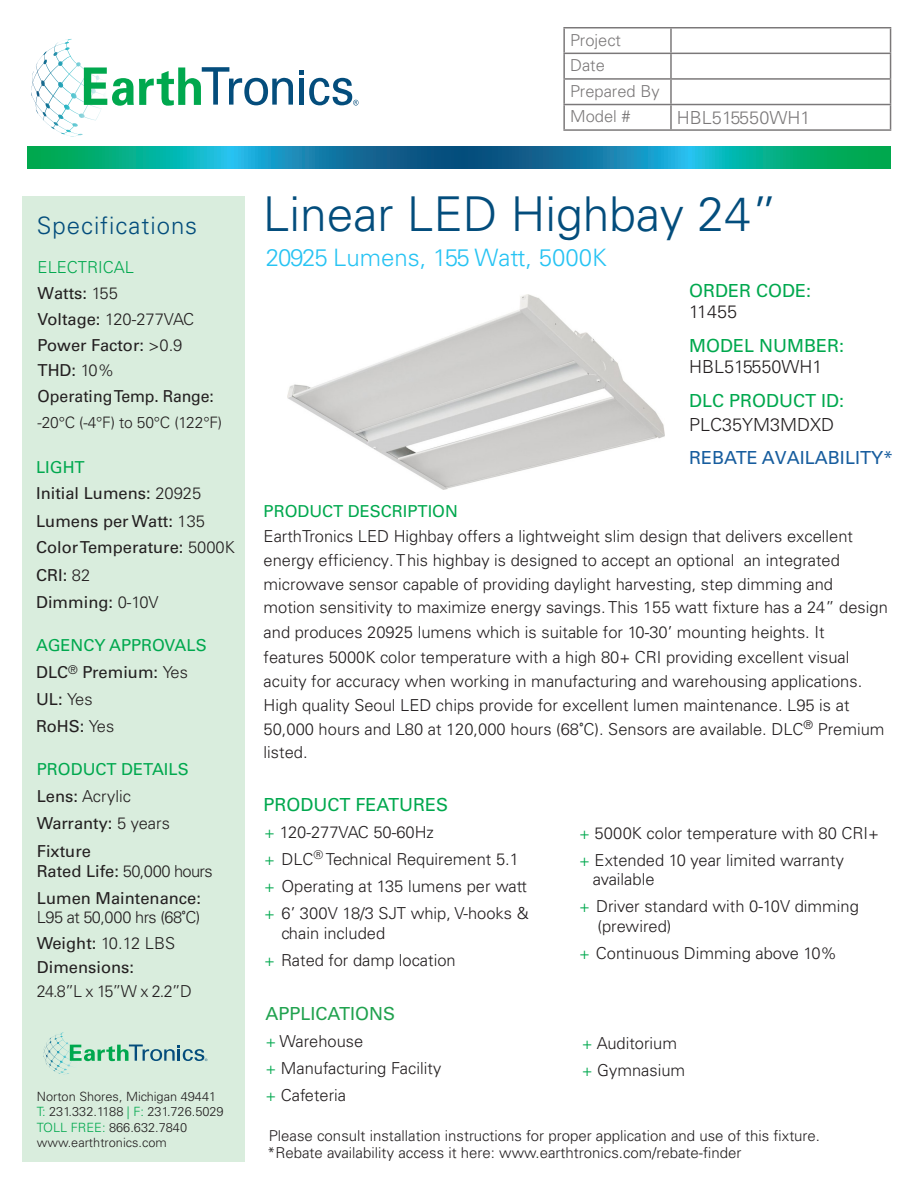
<style>
.page{position:relative;width:918px;height:1188px;background:#fff}
.page>*{position:absolute;margin:0;border:0;box-sizing:border-box;transform-origin:0 0}
.t1{font:300 48px "Univers LT Std";color:#034d7c}
.t2{font:300 24px "Univers LT Std";color:#27c3f3}
.t3{font:300 24px "Univers LT Std";letter-spacing:.04em;color:#034d7c}
.t4{font:18px/21px "Univers LT Std";color:#00a84e}
.t5{font:18px "Univers LT Std";color:#175d9e}
.t6{font:18px "Univers LT Std";color:#21a24f}
.t7{font:300 18px "Univers LT Std";color:#231f20}
.t8{font:300 16.5px/23.9px "Univers LT Std";color:#231f20}
.t9{font:16.5px/27px "Univers LT Std";color:#231f20}
.t10{font:300 16.5px/25.8px "Univers LT Std";letter-spacing:-.03em;color:#231f20}
.t11{font:300 15.75px "Univers LT Std";letter-spacing:-.01em;color:#231f20}
.t12{font:300 15px "Univers LT Std";color:#231f20}
.t13{font:300 12.75px/15.3px "Univers LT Std";color:#231f20}
.s1{font-weight:300;color:#00a84e}
.s2{font-weight:300}
.s3{color:#00a84e}
.s4{font-family:"Adelle Sans Cnd";font-weight:400}
.s5{font-weight:400}
.s6{font-weight:300;color:#231f20}
.s7{font-weight:400;color:#00a84e}
</style>
<div class="page">
<img style="left:288px;top:295px;width:376px;height:194px">
<div style="left:22px;top:197px;width:223px;height:965px;background:#d9eddd"></div>
<svg style="left:27px;top:146px;width:864px;height:22px;background:#0d9298"></svg>
<svg style="left:44px;top:1032px;width:19px;height:23px"></svg>
<svg style="left:70px;top:1045px;width:137px;height:16px"></svg>
<hr style="left:563px;top:27px;width:108px;height:2px;background:#231f20">
<hr style="left:563px;top:28px;width:2px;height:25px;background:#231f20">
<hr style="left:671px;top:27px;width:220px;height:2px;background:#231f20">
<hr style="left:670px;top:28px;width:2px;height:25px;background:#231f20">
<hr style="left:563px;top:53px;width:108px;height:1px;background:#231f20">
<hr style="left:563px;top:54px;width:2px;height:24px;background:#231f20">
<hr style="left:671px;top:53px;width:220px;height:1px;background:#231f20">
<hr style="left:670px;top:54px;width:2px;height:24px;background:#231f20">
<hr style="left:563px;top:78px;width:108px;height:2px;background:#231f20">
<hr style="left:563px;top:80px;width:2px;height:24px;background:#231f20">
<hr style="left:671px;top:78px;width:220px;height:2px;background:#231f20">
<hr style="left:670px;top:80px;width:2px;height:24px;background:#231f20">
<hr style="left:563px;top:104px;width:108px;height:1px;background:#231f20">
<hr style="left:563px;top:105px;width:2px;height:24px;background:#231f20">
<hr style="left:671px;top:104px;width:220px;height:1px;background:#231f20">
<hr style="left:670px;top:105px;width:2px;height:24px;background:#231f20">
<svg style="left:890px;top:28px;width:1px;height:101px"></svg>
<hr style="left:563px;top:129px;width:108px;height:2px;background:#231f20">
<hr style="left:671px;top:129px;width:220px;height:2px;background:#231f20">
<svg style="left:32px;top:39px;width:39px;height:53px"></svg>
<svg style="left:84px;top:67px;width:209px;height:39px"></svg>
<svg style="left:299px;top:70px;width:59px;height:36px"></svg>
<p class="t3" style="left:37px;top:211px;width:162px">Specifications</p>
<p class="t9" style="left:38px;top:255px;width:178px;line-height:25.8px"><span class="s1">ELECTRICAL<br></span>Watts: <span class="s2">155<br></span>Voltage: <span class="s2">120-277VAC<br></span>Power Factor: <span class="s2">&gt;0.9<br></span>THD: <span class="s2">10%<br></span>Operating Temp. Range:</p>
<p class="t11" style="left:38px;top:412px;width:186px">-20°C (-4°F) to 50°C (122°F)</p>
<p class="t9" style="left:36px;top:453px;width:200px"><span class="s3">LIGHT<br></span>Initial Lumens: <span class="s2">20925<br></span>Lumens per Watt: <span class="s2">135<br></span>Color Temperature: <span class="s2">5000K<br></span>CRI: <span class="s2">82<br></span>Dimming: <span class="s2">0-10V</span></p>
<p class="t9" style="left:36px;top:632px;width:172px"><span class="s3">AGENCY APPROVALS<br></span>DLC<sup>®</sup> Premium: <span class="s2">Yes<br></span>UL: <span class="s2">Yes<br></span>RoHS: <span class="s2">Yes</span></p>
<p class="t9" style="left:37px;top:756px;width:153px"><span class="s3">PRODUCT DETAILS<br></span>Lens: <span class="s2">Acrylic<br></span>Warranty: <span class="s2">5 years<br></span>Fixture</p>
<p class="t9" style="left:37px;top:858px;width:177px">Rated Life: <span class="s2">50,000 hours<br></span>Lumen Maintenance:</p>
<p class="t10" style="left:37px;top:904px;width:165px">L95 at 50,000 hrs (68<span class="s4">°</span>C)<br><span class="s5">Weight:</span> 10.12 LBS</p>
<p class="t8" style="left:37px;top:955px;width:156px"><span class="s5">Dimensions:<br></span>24.8”L x 15”W x 2.2”D</p>
<p class="t13" style="left:37px;top:1089px;width:188px">Norton Shores, Michigan 49441<br><span class="s3">T:</span> 231.332.1188 <span class="s3">| F:</span> 231.726.5029<br><span class="s3">TOLL FREE:</span> 866.632.7840 www.earthtronics.com</p>
<p class="t8" style="left:570px;top:27px;width:91px;line-height:25.7px">Project<br>Date<br>Prepared By<br>Model #</p>
<p class="t7" style="left:677px;top:106px;width:135px">HBL515550WH1</p>
<p class="t1" style="left:263px;top:185px;width:516px">Linear LED Highbay 24”</p>
<p class="t2" style="left:266px;top:243px;width:342px">20925 Lumens, 155 Watt, 5000K</p>
<p class="t4" style="left:689px;top:280px;width:124px">ORDER CODE:<br><span class="s6">11455</span></p>
<p class="t4" style="left:689px;top:336px;width:157px;line-height:20.5px">MODEL NUMBER:<br><span class="s6">HBL515550WH1</span></p>
<p class="t4" style="left:689px;top:388px;width:157px;line-height:24.3px">DLC PRODUCT ID:<br><span class="s6">PLC35YM3MDXD</span></p>
<p class="t5" style="left:689px;top:447px;width:205px">REBATE AVAILABILITY*</p>
<p class="t8" style="left:264px;top:499px;width:626px"><span class="s7">PRODUCT DESCRIPTION<br></span>EarthTronics LED Highbay offers a lightweight slim design that delivers excellent energy efficiency. This highbay is designed to accept an optional an integrated microwave sensor capable of providing daylight harvesting, step dimming and motion sensitivity to maximize energy savings. This 155 watt fixture has a 24” design</p>
<p class="t8" style="left:264px;top:621px;width:623px">and produces 20925 lumens which is suitable for 10-30’ mounting heights. It features 5000K color temperature with a high 80+ CRI providing excellent visual acuity for accuracy when working in manufacturing and warehousing applications.<br>High quality Seoul LED chips provide for excellent lumen maintenance. L95 is at 50,000 hours and L80 at 120,000 hours (68<span class="s4">°</span>C). Sensors are available. DLC<sup>®</sup> Premium listed.</p>
<p class="t4" style="left:264px;top:794px;width:186px">PRODUCT FEATURES</p>
<p class="t8" style="left:264px;top:821px;width:171px"><span class="s3">+</span> 120-277VAC 50-60Hz</p>
<p class="t8" style="left:264px;top:848px;width:256px"><span class="s3">+</span> DLC<sup>®</sup> Technical Requirement 5.1</p>
<p class="t8" style="left:264px;top:875px;width:264px"><span class="s3">+</span> Operating at 135 lumens per watt</p>
<p class="t8" style="left:282px;top:904px;width:249px;line-height:19.5px;text-indent:-17px"><span class="s3">+</span> 6’ 300V 18/3 SJT whip, V-hooks &amp; chain included</p>
<p class="t8" style="left:264px;top:948px;width:193px"><span class="s3">+</span> Rated for damp location</p>
<p class="t8" style="left:579px;top:821px;width:301px"><span class="s3">+</span> 5000K color temperature with 80 CRI+</p>
<p class="t8" style="left:579px;top:848px;width:266px"><span class="s3">+</span> Extended 10 year limited warranty</p>
<p class="t8" style="left:593px;top:868px;width:63px">available</p>
<p class="t8" style="left:598px;top:897px;width:263px;line-height:19.5px;text-indent:-18px"><span class="s3">+</span> Driver standard with 0-10V dimming (prewired)</p>
<p class="t8" style="left:579px;top:941px;width:259px"><span class="s3">+</span> Continuous Dimming above 10%</p>
<p class="t6" style="left:265px;top:1003px;width:131px">APPLICATIONS</p>
<p class="t8" style="left:265px;top:1027px;width:178px;line-height:27px"><span class="s3">+</span> Warehouse<br><span class="s3">+</span> Manufacturing Facility <span class="s3">+</span> Cafeteria</p>
<p class="t8" style="left:582px;top:1031px;width:97px"><span class="s3">+</span> Auditorium</p>
<p class="t8" style="left:582px;top:1058px;width:105px"><span class="s3">+</span> Gymnasium</p>
<p class="t12" style="left:269px;top:1127px;width:553px">Please consult installation instructions for proper application and use of this fixture.</p>
<p class="t12" style="left:267px;top:1144px;width:476px">*Rebate availability access it here: www.earthtronics.com/rebate-finder</p>
</div>
